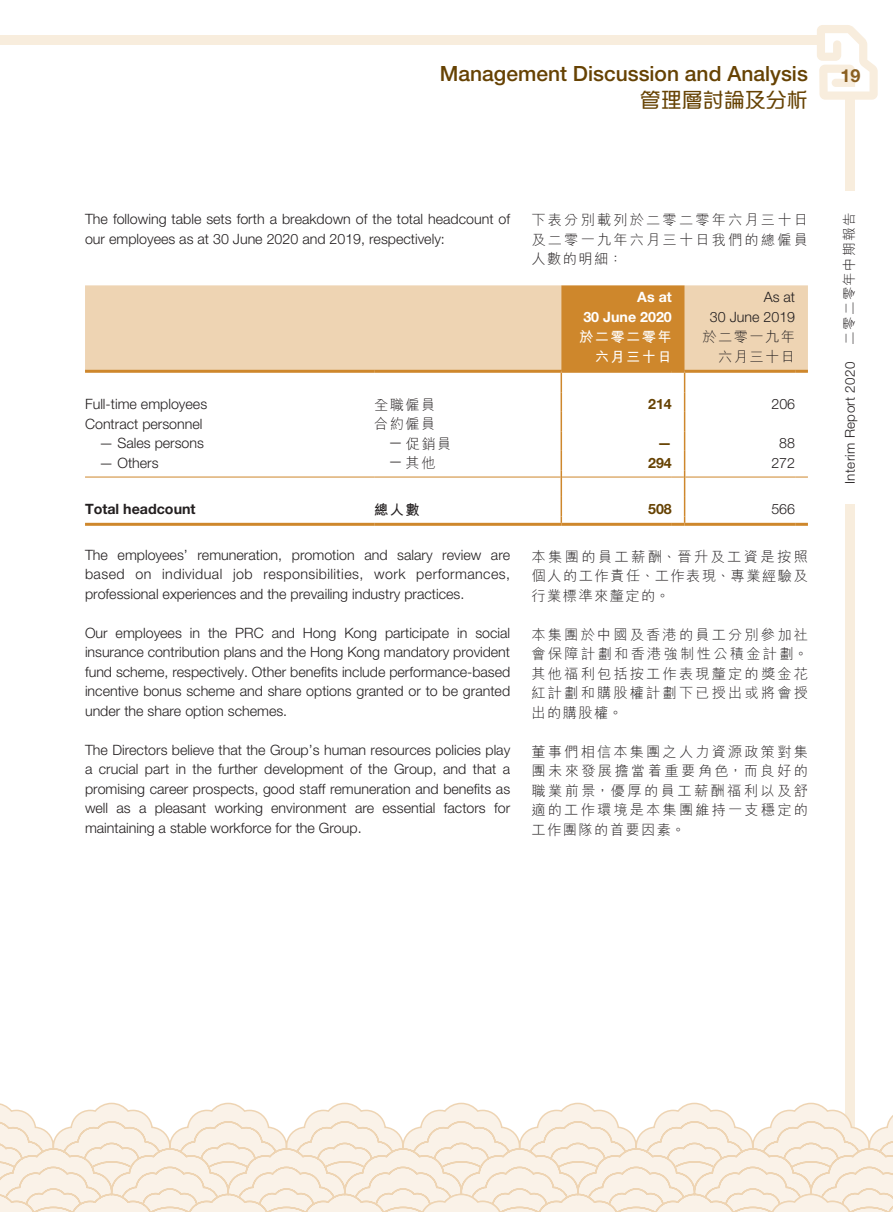
<style>
.page{position:relative;width:893px;height:1212px;background:#fff}
.page>*{position:absolute;margin:0;border:0;box-sizing:border-box;transform-origin:0 0}
.t1{font:500 21px "Helvetica Neue LT Std";color:#664203}
.t2{font:500 21px "MJ Ngai HK";color:#664203}
.t3{font:700 18px "Helvetica Neue LT Std";color:#8a5f20}
.t4{font:300 14.25px/19.5px "Helvetica Neue LT Std";color:#231f20;text-align:justify}
.t5{font:300 14.25px/19.5px "M Hei HK";letter-spacing:.15em;color:#231f20;text-align:justify}
.t6{font:700 14.25px/19.5px "Helvetica Neue LT Std";color:#fff;text-align:right}
.t7{font:700 14.25px "Helvetica Neue LT Std";color:#231f20}
.t8{font:700 14.25px/19.5px "M Hei HK";letter-spacing:.1em;color:#fff;text-align:right}
.t9{font:300 14.25px/19.5px "M Hei HK";letter-spacing:.1em;color:#231f20;text-align:right}
.t10{font:700 14.25px "Helvetica Neue LT Std";color:#664203}
.t11{font:700 14.25px "M Hei HK";color:#231f20}
.t12{font:300 13.5px "Helvetica Neue LT Std";letter-spacing:.025em;color:#231f20}
.s1{font-family:"Helvetica Neue LT Std"}
.s2{font-family:"M Hei HK"}
</style>
<div class="page">
<div style="left:846px;top:504px;width:9px;height:642px;background:#f8eddd"></div>
<div style="left:846px;top:93px;width:9px;height:98px;background:#f8eddd"></div>
<svg style="left:817px;top:25px;width:61px;height:75px"></svg>
<div style="left:0;top:35px;width:820px;height:9px;background:#f8eddd"></div>
<svg style="left:0;top:1102px;width:893px;height:110px;background:#f9f0e4"></svg>
<svg style="left:402px;top:1193px;width:469px;height:19px;background:#f8eddf"></svg>
<div style="left:85px;top:285px;width:723px;height:85px;background:#eed4b3"></div>
<hr style="left:85px;top:477px;width:289px;height:1px;background:#ce872c">
<hr style="left:374px;top:477px;width:187px;height:1px;background:#ce872c">
<hr style="left:685px;top:477px;width:110px;height:1px;background:#ce872c">
<svg style="left:795px;top:477px;width:13px;height:1px"></svg>
<hr style="left:85px;top:523px;width:289px;height:3px;background:#ce872c">
<hr style="left:374px;top:523px;width:187px;height:3px;background:#ce872c">
<hr style="left:685px;top:523px;width:110px;height:3px;background:#ce872c">
<svg style="left:795px;top:523px;width:13px;height:3px"></svg>
<hr style="left:85px;top:370px;width:289px;height:3px;background:#ce872c">
<hr style="left:374px;top:370px;width:187px;height:3px;background:#ce872c">
<hr style="left:685px;top:370px;width:110px;height:3px;background:#ce872c">
<svg style="left:795px;top:370px;width:13px;height:3px"></svg>
<svg style="left:561px;top:285px;width:124px;height:241px"></svg>
<h1 class="t1" style="left:440px;top:61px;width:370px">Management Discussion and Analysis</h1>
<h1 class="t2" style="left:640px;top:90px;width:169px">管理層討論及分析</h1>
<p class="t3" style="left:840px;top:64px;width:22px">19</p>
<p class="t4" style="left:85px;top:209px;width:427px">The following table sets forth a breakdown of the total headcount of our employees as at 30 June 2020 and 2019, respectively:</p>
<p class="t5" style="left:531px;top:210px;width:278px">下表分別載列於二零二零年六月三十日及二零一九年六月三十日我們的總僱員人數的明細：</p>
<p class="t6" style="left:583px;top:287px;width:90px">As at<br>30 June 2020</p>
<p class="t4" style="left:710px;top:287px;width:87px;text-align:right">As at<br>30 June 2019</p>
<p class="t8" style="left:579px;top:326px;width:94px">於二零二零年六月三十日</p>
<p class="t9" style="left:702px;top:327px;width:94px">於二零一九年六月三十日</p>
<p class="t4" style="left:85px;top:394px;width:124px">Full-time employees</p>
<p class="t5" style="left:374px;top:395px;width:63px">全職僱員</p>
<p class="t10" style="left:648px;top:395px;width:25px">214</p>
<p class="t4" style="left:771px;top:394px;width:25px">206</p>
<p class="t4" style="left:85px;top:414px;width:119px">Contract personnel</p>
<p class="t5" style="left:374px;top:414px;width:63px">合約僱員</p>
<p class="t4" style="left:99px;top:433px;width:106px">— Sales persons</p>
<p class="t5" style="left:388px;top:434px;width:64px"><span class="s1">—</span>促銷員</p>
<p class="t10" style="left:658px;top:434px;width:16px">—</p>
<p class="t4" style="left:779px;top:433px;width:17px">88</p>
<p class="t4" style="left:99px;top:453px;width:61px">— Others</p>
<p class="t5" style="left:388px;top:453px;width:49px"><span class="s1">—</span>其他</p>
<p class="t10" style="left:648px;top:454px;width:25px">294</p>
<p class="t4" style="left:771px;top:453px;width:25px">272</p>
<p class="t7" style="left:85px;top:500px;width:112px">Total headcount</p>
<p class="t11" style="left:374px;top:499px;width:47px">總人數</p>
<p class="t10" style="left:648px;top:500px;width:25px">508</p>
<p class="t4" style="left:771px;top:499px;width:25px">566</p>
<p class="t4" style="left:85px;top:545px;width:427px">The employees’ remuneration, promotion and salary review are based on individual job responsibilities, work performances, professional experiences and the prevailing industry practices.</p>
<p class="t4" style="left:85px;top:623px;width:427px">Our employees in the PRC and Hong Kong participate in social insurance contribution plans and the Hong Kong mandatory provident fund scheme, respectively. Other benefits include performance-based incentive bonus scheme and share options granted or to be granted under the share option schemes.</p>
<p class="t4" style="left:85px;top:740px;width:427px">The Directors believe that the Group’s human resources policies play a crucial part in the further development of the Group, and that a promising career prospects, good staff remuneration and benefits as well as a pleasant working environment are essential factors for maintaining a stable workforce for the Group.</p>
<p class="t5" style="left:531px;top:546px;width:278px">本集團的員工薪酬、晉升及工資是按照個人的工作責任、工作表現、專業經驗及行業標準來釐定的。</p>
<p class="t5" style="left:531px;top:624px;width:278px">本集團於中國及香港的員工分別參加社會保障計劃和香港強制性公積金計劃。其他福利包括按工作表現釐定的獎金花紅計劃和購股權計劃下已授出或將會授出的購股權。</p>
<p class="t5" style="left:531px;top:741px;width:278px">董事們相信本集團之人力資源政策對集團未來發展擔當着重要角色，而良好的職業前景，優厚的員工薪酬福利以及舒適的工作環境是本集團維持一支穩定的工作團隊的首要因素。</p>
<p class="t12" style="left:842px;top:484px;width:273px;rotate:-90deg">Interim Report 2020 <span class="s2">二零二零年中期報告</span></p>
</div>
